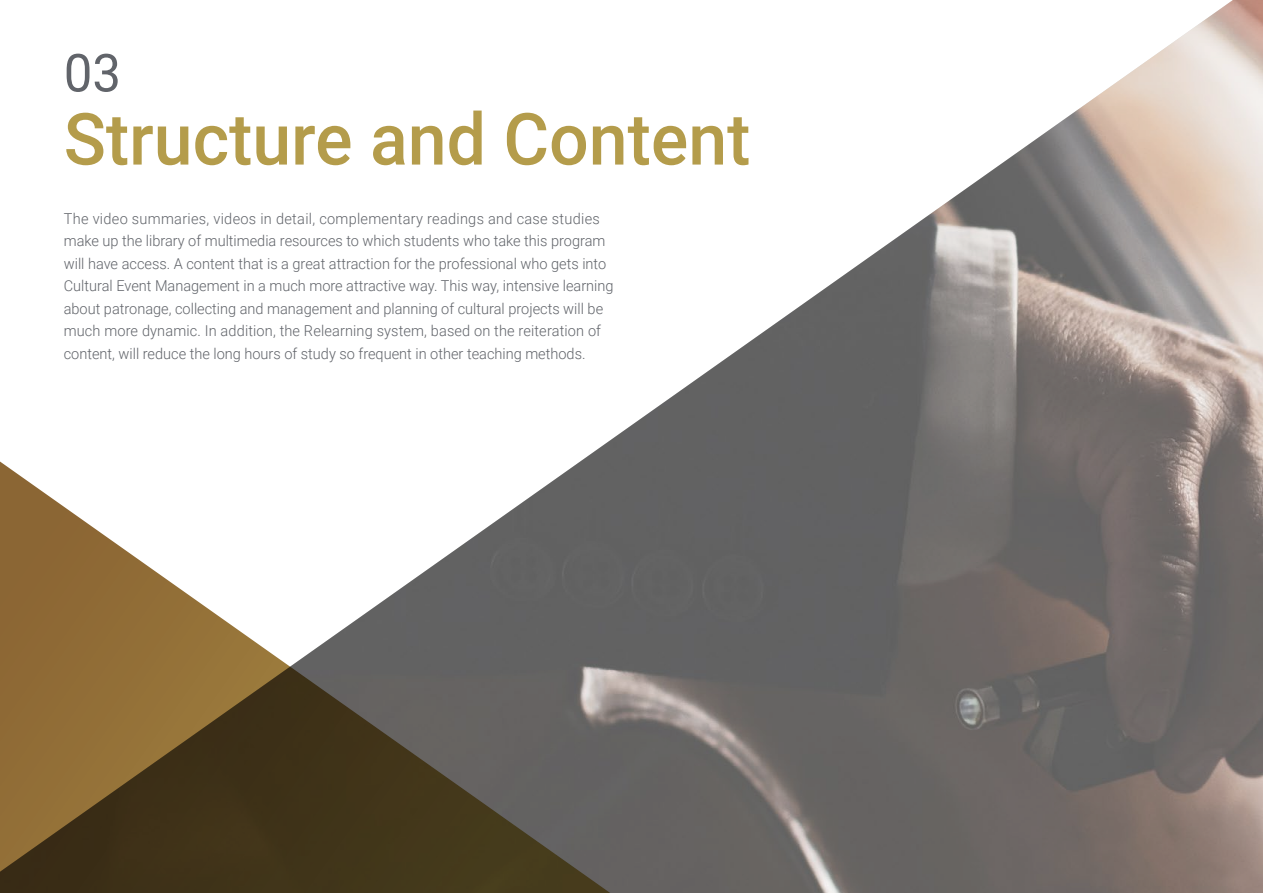
<style>
.page{position:relative;width:1263px;height:893px;background:#fff}
.page>*{position:absolute;margin:0;border:0;box-sizing:border-box;transform-origin:0 0}
.t1{font:500 72px "Roboto";color:#b49c4b}
.t2{font:52.5px "Roboto";color:#61646a}
.t3{font:300 15px/22.5px "Roboto";color:#61646a}
</style>
<div class="page">
<img style="left:602px;top:0;width:661px;height:893px">
<svg style="left:0;top:446px;width:640px;height:447px"></svg>
<h2 class="t2" style="left:64px;top:36px;width:59px">03</h2>
<h1 class="t1" style="left:64px;top:89px;width:688px">Structure and Content</h1>
<p class="t3" style="left:64px;top:207px;width:551px">The video summaries, videos in detail, complementary readings and case studies make up the library of multimedia resources to which students who take this program will have access. A content that is a great attraction for the professional who gets into Cultural Event Management in a much more attractive way. This way, intensive learning about patronage, collecting and management and planning of cultural projects will be much more dynamic. In addition, the Relearning system, based on the reiteration of content, will reduce the long hours of study so frequent in other teaching methods.</p>
</div>
